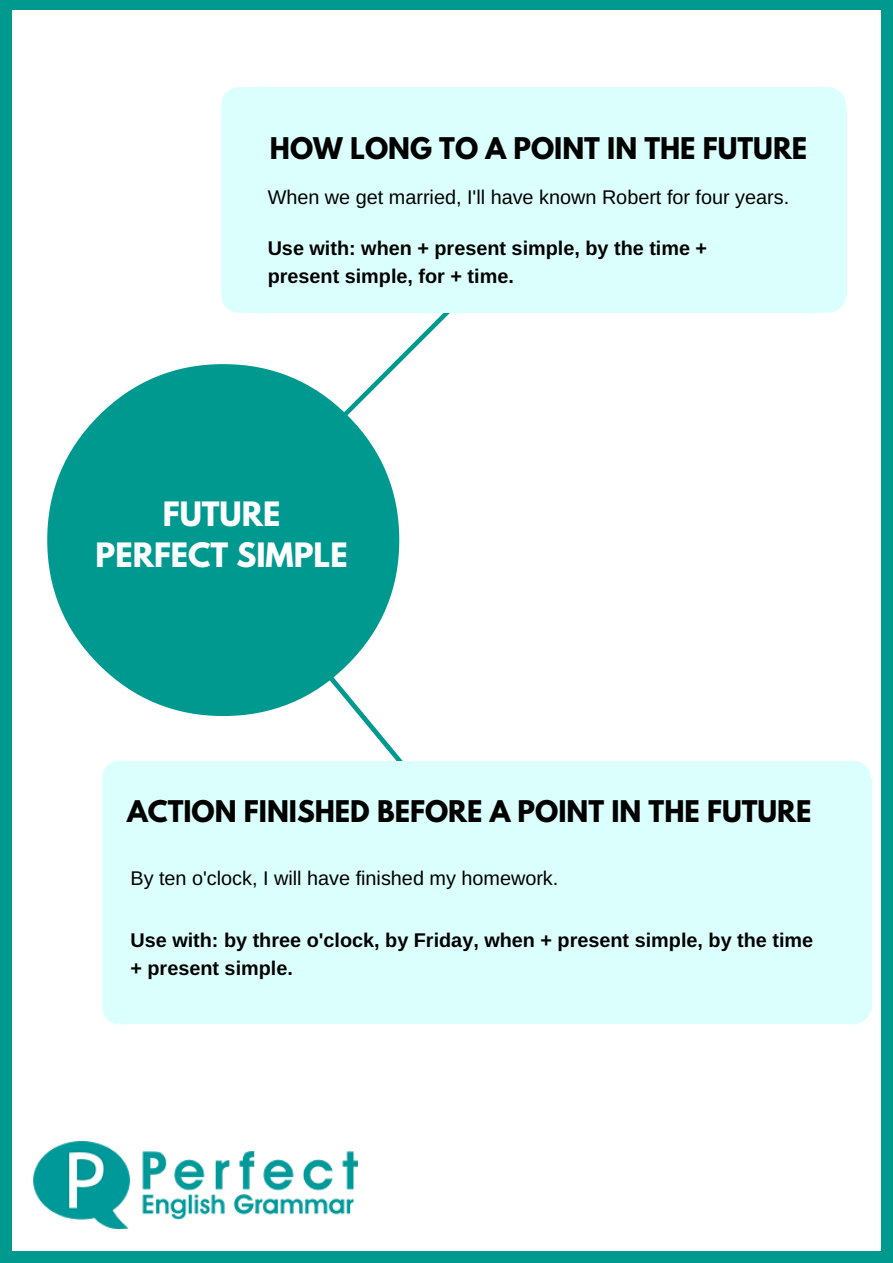
<style>
.page{position:relative;width:893px;height:1263px;background:#fff}
.page>*{position:absolute;margin:0;border:0;box-sizing:border-box;transform-origin:0 0}
.t1{font:700 29.7px/40.5px "League Spartan";color:#fff;text-align:center}
.t2{font:700 26.4px "League Spartan";color:#000}
.t3{font:700 19.8px/28px "Arimo";color:#000}
.t4{font:19.8px "Arimo";color:#000}
</style>
<div class="page">
<div style="left:0;top:0;width:892px;height:1262px;background:#009990"></div>
<div style="left:12px;top:10px;width:868px;height:1240px;background:#fff"></div>
<img style="left:33px;top:1141px;width:325px;height:88px">
<svg style="left:47px;top:364px;width:352px;height:352px;fill:#009990"></svg>
<svg style="left:820px;top:87px;width:25px;height:19px"></svg>
<div style="left:234px;top:106px;width:612px;height:191px;background:#dafffd"></div>
<div style="left:247px;top:87px;width:573px;height:28px;background:#dafffd"></div>
<svg style="left:221px;top:87px;width:26px;height:27px"></svg>
<div style="left:221px;top:114px;width:27px;height:175px;background:#dafffd"></div>
<div style="left:247px;top:288px;width:573px;height:25px;background:#dafffd"></div>
<svg style="left:221px;top:289px;width:26px;height:24px"></svg>
<svg style="left:820px;top:297px;width:25px;height:16px"></svg>
<svg style="left:845px;top:761px;width:25px;height:17px"></svg>
<div style="left:111px;top:778px;width:760px;height:232px;background:#dafffd"></div>
<div style="left:127px;top:761px;width:718px;height:28px;background:#dafffd"></div>
<svg style="left:102px;top:761px;width:25px;height:27px"></svg>
<div style="left:102px;top:788px;width:26px;height:212px;background:#dafffd"></div>
<div style="left:127px;top:999px;width:718px;height:25px;background:#dafffd"></div>
<svg style="left:102px;top:1000px;width:25px;height:24px"></svg>
<svg style="left:845px;top:1010px;width:25px;height:14px"></svg>
<h2 class="t2" style="left:270px;top:136px;width:539px">HOW LONG TO A POINT IN THE FUTURE</h2>
<p class="t4" style="left:268px;top:186px;width:523px">When we get married, I'll have known Robert for four years.</p>
<p class="t3" style="left:268px;top:234px;width:441px">Use with: when + present simple, by the time + present simple, for + time.</p>
<h1 class="t1" style="left:96px;top:497px;width:253px">FUTURE<br>PERFECT SIMPLE</h1>
<h2 class="t2" style="left:127px;top:798px;width:686px">ACTION FINISHED BEFORE A POINT IN THE FUTURE</h2>
<p class="t4" style="left:130px;top:867px;width:429px">By ten o'clock, I will have finished my homework.</p>
<p class="t3" style="left:130px;top:925px;width:684px">Use with: by three o'clock, by Friday, when + present simple, by the time + present simple.</p>
</div>
